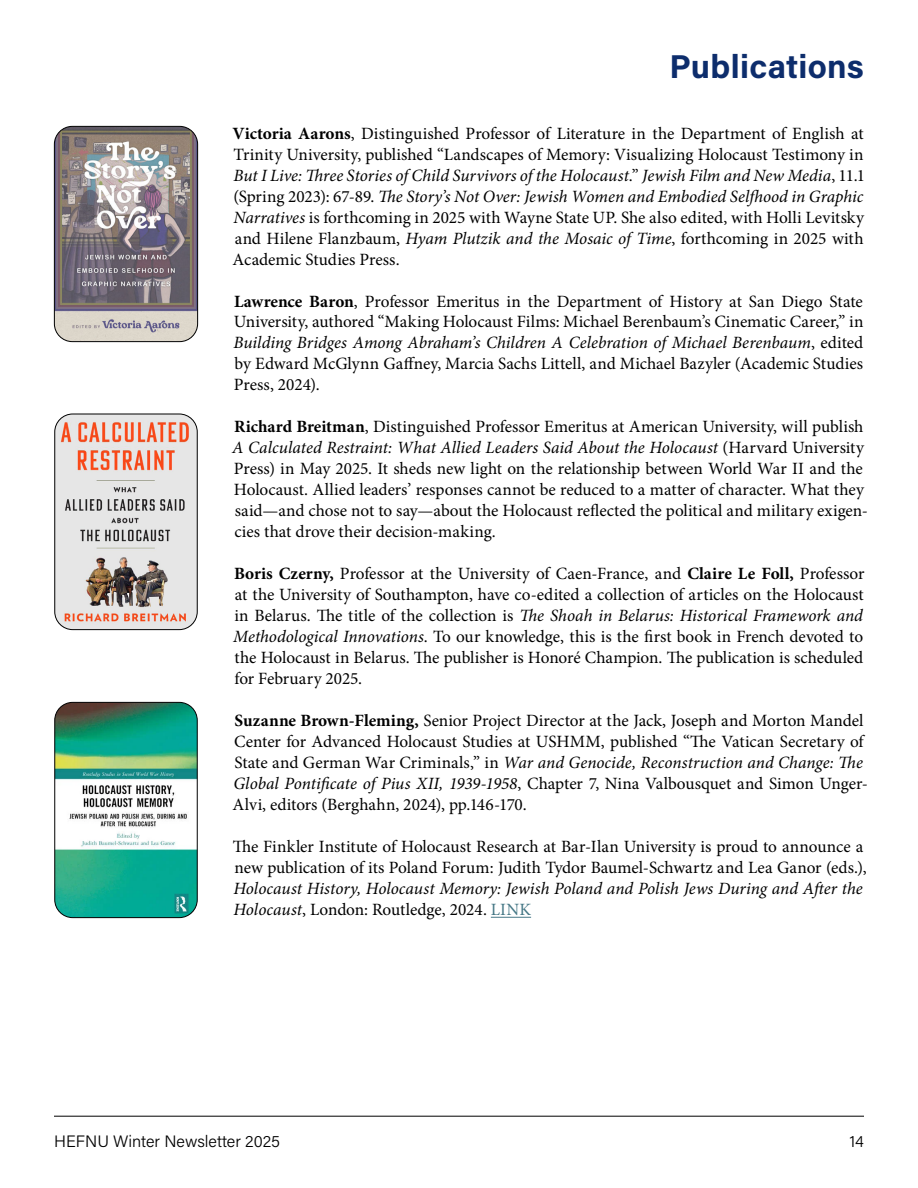
<style>
.page{position:relative;width:918px;height:1188px;background:#fff}
.page>*{position:absolute;margin:0;border:0;box-sizing:border-box;transform-origin:0 0}
.t1{font:700 33px "Acumin Pro";letter-spacing:.01em;color:#0d2d6c}
.t2{font:17.25px/21px "Minion Pro";letter-spacing:-.005em;color:#000;text-align:justify}
.t3{font:italic 17.25px/21px "Minion Pro";color:#000}
.t4{font:300 16.5px "Acumin Pro";color:#000}
.s1{font-weight:700}
.s2{font-style:italic}
.s3{font-style:normal}
.s4{font-style:normal;color:#467886}
</style>
<div class="page">
<hr style="left:491px;top:917px;width:40px;height:1px;background:#467886">
<img style="left:54px;top:127px;width:144px;height:214px">
<div style="left:54px;top:126px;width:144px;height:216px;border:1px solid #000;border-radius:18px"></div>
<img style="left:56px;top:702px;width:140px;height:216px">
<div style="left:54px;top:702px;width:144px;height:216px;border:1px solid #000;border-radius:18px"></div>
<img style="left:55px;top:414px;width:142px;height:216px">
<div style="left:54px;top:414px;width:144px;height:216px;border:1px solid #000;border-radius:18px"></div>
<hr style="left:54px;top:1116px;width:810px;height:1px;background:#000">
<h1 class="t1" style="left:669px;top:44px;width:196px">Publications</h1>
<p class="t2" style="left:233px;top:123px;width:634px"><span class="s1">Victoria Aarons</span>, Distinguished Professor of Literature in the Department of English at Trinity University, published “Landscapes of Memory: Visualizing Holocaust Testimony in <span class="s2">But I Live: Three Stories of Child Survivors of the Holocaust</span>.” <span class="s2">Jewish Film and New Media</span>, 11.1 (Spring 2023): 67-89. <span class="s2">The Story’s Not Over: Jewish Women and Embodied Selfhood in Graphic Narratives</span> is forthcoming in 2025 with Wayne State UP. She also edited, with Holli Levitsky and Hilene Flanzbaum, <span class="s2">Hyam Plutzik and the Mosaic of Time</span>, forthcoming in 2025 with Academic Studies Press.</p>
<p class="t2" style="left:234px;top:291px;width:632px"><span class="s1">Lawrence Baron</span>, Professor Emeritus in the Department of History at San Diego State University, authored “Making Holocaust Films: Michael Berenbaum’s Cinematic Career,” in <span class="s2">Building Bridges Among Abraham’s Children A Celebration of Michael Berenbaum</span>, edited by Edward McGlynn Gaffney, Marcia Sachs Littell, and Michael Bazyler (Academic Studies Press, 2024).</p>
<p class="t2" style="left:232px;top:417px;width:637px;text-align:left"><span class="s1">Richard Breitman</span>, Distinguished Professor Emeritus at American University, will publish <span class="s2">A Calculated Restraint: What Allied Leaders Said About the Holocaust</span> (Harvard University Press) in May 2025. It sheds new light on the relationship between World War II and the Holocaust. Allied leaders’ responses cannot be reduced to a matter of character. What they said—and chose not to say—about the Holocaust reflected the political and military exigen&shy;cies that drove their decision-making.</p>
<p class="t2" style="left:233px;top:564px;width:633px"><span class="s1">Boris Czerny,</span> Professor at the University of Caen-France, and <span class="s1">Claire Le Foll,</span> Professor at the University of Southampton, have co-edited a collection of articles on the Holocaust in Belarus. The title of the collection is <span class="s2">The Shoah in Belarus: Historical Framework and Methodological Innovations</span>. To our knowledge, this is the first book in French devoted to the Holocaust in Belarus. The publisher is Honoré Champion. The publication is scheduled for February 2025.</p>
<p class="t2" style="left:233px;top:710px;width:637px;text-align:left"><span class="s1">Suzanne Brown-Fleming,</span> Senior Project Director at the Jack, Joseph and Morton Mandel Center for Advanced Holocaust Studies at USHMM, published “The Vatican Secretary of State and German War Criminals,” in <span class="s2">War and Genocide, Reconstruction and Change: The Global Pontificate of Pius XII, 1939-1958</span>, Chapter 7, Nina Valbousquet and Simon Unger-Alvi, editors (Berghahn, 2024), pp.146-170.</p>
<p class="t2" style="left:233px;top:836px;width:635px">The Finkler Institute of Holocaust Research at Bar-Ilan University is proud to announce a new publication of its Poland Forum: Judith Tydor Baumel-Schwartz and Lea Ganor (eds.),</p>
<p class="t3" style="left:233px;top:878px;width:631px">Holocaust History, Holocaust Memory: Jewish Poland and Polish Jews During and After the<br>Holocaust<span class="s3">, London: Routledge, 2024.</span> <span class="s4">LINK</span></p>
<p class="t4" style="left:54px;top:1130px;width:228px">HEFNU Winter Newsletter 2025</p>
<p class="t4" style="left:849px;top:1130px;width:16px">14</p>
</div>
